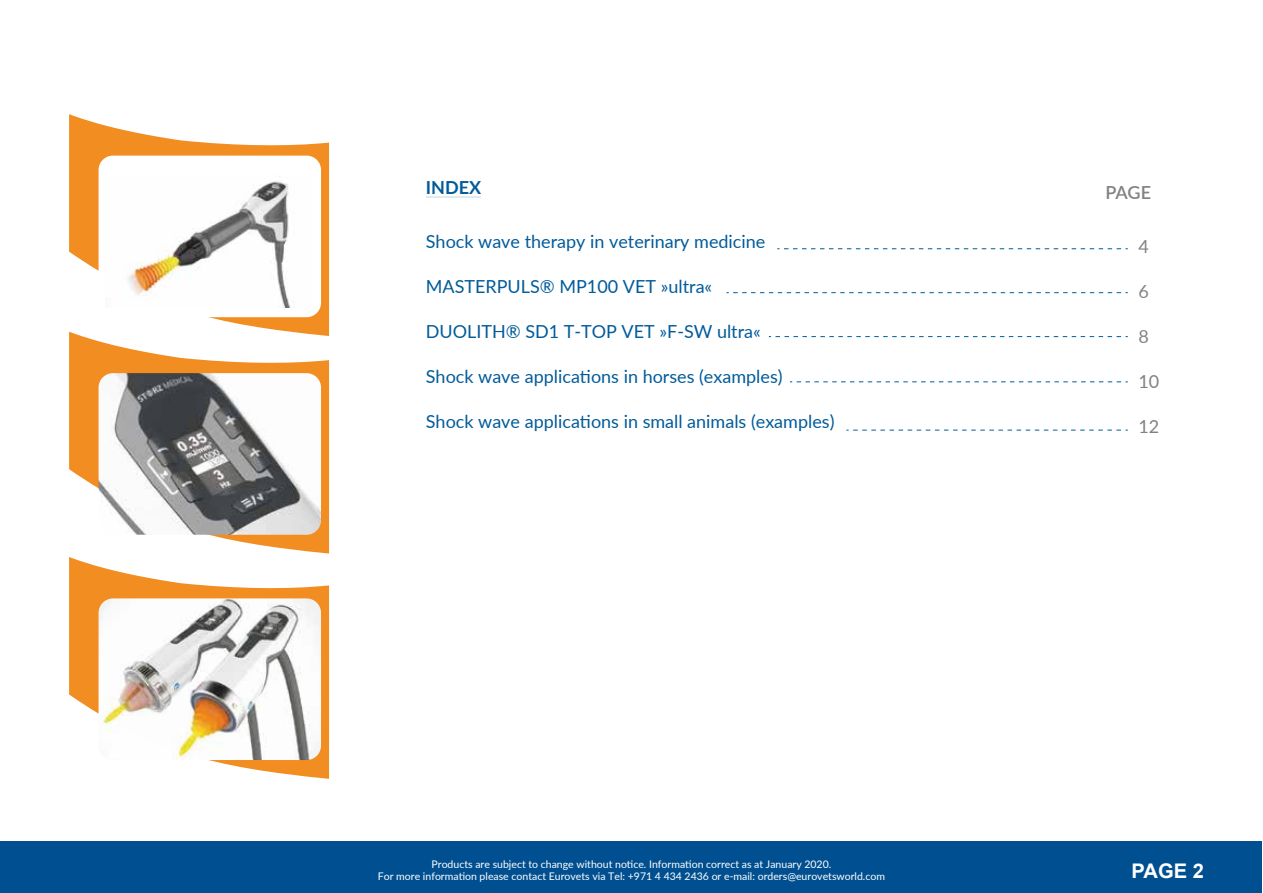
<style>
.page{position:relative;width:1263px;height:893px;background:#fff}
.page>*{position:absolute;margin:0;border:0;box-sizing:border-box;transform-origin:0 0}
.t1{font:700 20.1px "Arial";color:#fff}
.t2{font:18px "Lato";color:#025b9a}
.t3{font:18px "Lato";color:#808284}
.t4{font:700 18px "Lato";color:#025b9a}
.t5{font:600 18px "Lato";color:#808284}
.t6{font:10.5px/12.6px "Lato";color:#fff;text-align:center}
</style>
<div class="page">
<svg style="left:69px;top:114px;width:260px;height:218px"></svg>
<div style="left:99px;top:156px;width:222px;height:161px;background:#fff;border-radius:14px"></div>
<svg style="left:69px;top:332px;width:260px;height:221px"></svg>
<img style="left:99px;top:373px;width:222px;height:162px">
<svg style="left:69px;top:557px;width:260px;height:222px"></svg>
<img style="left:99px;top:598px;width:222px;height:162px">
<svg style="left:777px;top:248px;width:351px;height:1px"></svg>
<svg style="left:726px;top:292px;width:402px;height:1px"></svg>
<svg style="left:769px;top:336px;width:359px;height:1px"></svg>
<svg style="left:790px;top:381px;width:338px;height:1px"></svg>
<svg style="left:846px;top:430px;width:282px;height:1px"></svg>
<img style="left:127px;top:181px;width:164px;height:126px">
<div style="left:0;top:842px;width:1262px;height:51px;background:#005091"></div>
<p class="t4" style="left:426px;top:174px;width:57px">INDEX</p>
<p class="t5" style="left:1105px;top:180px;width:47px">PAGE</p>
<p class="t2" style="left:426px;top:229px;width:341px">Shock wave therapy in veterinary medicine</p>
<p class="t2" style="left:426px;top:274px;width:288px">MASTERPULS® MP100 VET »ultra«</p>
<p class="t2" style="left:426px;top:319px;width:337px">DUOLITH® SD1 T-TOP VET »F-SW ultra«</p>
<p class="t2" style="left:426px;top:364px;width:358px">Shock wave applications in horses (examples)</p>
<p class="t2" style="left:426px;top:409px;width:410px">Shock wave applications in small animals (examples)</p>
<p class="t6" style="left:378px;top:857px;width:509px">Products are subject to change without notice. Information correct as at January 2020.<br>For more information please contact Eurovets via Tel: +971 4 434 2436 or e-mail: orders@eurovetsworld.com</p>
<p class="t3" style="left:1138px;top:234px;width:12px">4</p>
<p class="t3" style="left:1138px;top:279px;width:12px">6</p>
<p class="t3" style="left:1138px;top:324px;width:12px">8</p>
<p class="t3" style="left:1138px;top:369px;width:22px">10</p>
<p class="t3" style="left:1138px;top:414px;width:22px">12</p>
<p class="t1" style="left:1131px;top:858px;width:74px">PAGE 2</p>
</div>
